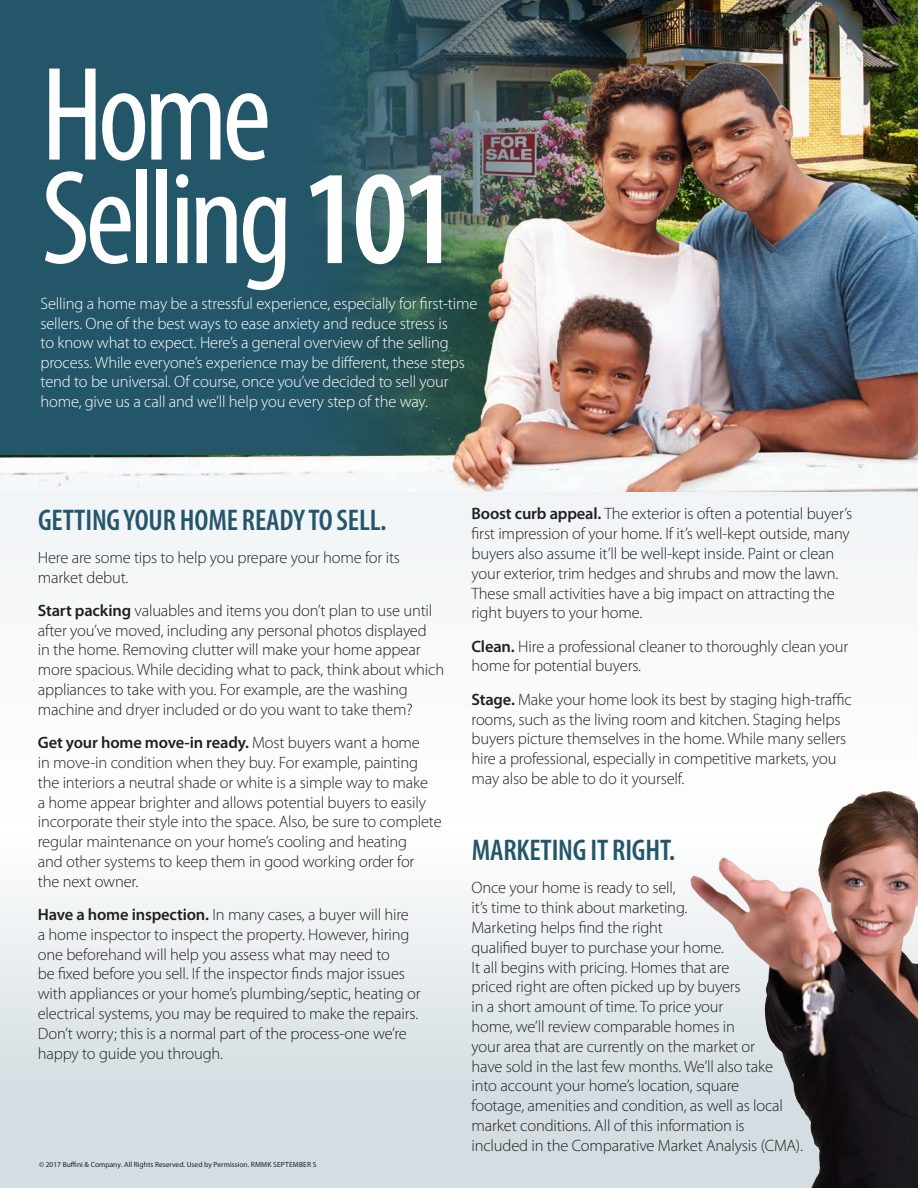
<style>
.page{position:relative;width:918px;height:1188px;background:#fff}
.page>*{position:absolute;margin:0;border:0;box-sizing:border-box;transform-origin:0 0}
.t1{font:condensed 135px/103.5px "Myriad Pro";letter-spacing:-.04em;color:#fff}
.t2{font:600 condensed 30px "Myriad Pro";letter-spacing:-.005em;color:#24566a}
.t3{font:300 16.5px/19.8px "Myriad Pro";letter-spacing:-.01em;color:#231f20}
.t4{font:300 16.5px/19.5px "Myriad Pro";letter-spacing:-.01em;color:#fff}
.t5{font:7.5px "Myriad Pro";color:#231f20}
.s1{font-weight:600}
</style>
<div class="page">
<div style="left:0;top:0;width:918px;height:861px;background:#f8f9fa"></div>
<img style="left:0;top:0;width:918px;height:491px">
<img style="left:0;top:0;width:688px;height:455px">
<div style="left:0;top:819px;width:918px;height:369px;background:linear-gradient(to bottom,#fdfefe,#cbd6db)"></div>
<img style="left:664px;top:791px;width:254px;height:397px">
<p class="t1" style="left:41px;top:62px;width:418px">Home<br>Selling <span class="s1">101</span></p>
<p class="t4" style="left:40px;top:294px;width:439px">Selling a home may be a stressful experience, especially for first-time sellers. One of the best ways to ease anxiety and reduce stress is<br>to know what to expect. Here’s a general overview of the selling process. While everyone’s experience may be different, these steps tend to be universal. Of course, once you’ve decided to sell your home, give us a call and we’ll help you every step of the way.</p>
<p class="t2" style="left:38px;top:501px;width:350px">GETTING YOUR HOME READY TO SELL.</p>
<p class="t3" style="left:38px;top:547px;width:364px">Here are some tips to help you prepare your home for its market debut.</p>
<p class="t3" style="left:38px;top:600px;width:408px"><span class="s1">Start packing</span> valuables and items you don’t plan to use until after you’ve moved, including any personal photos displayed<br>in the home. Removing clutter will make your home appear more spacious. While deciding what to pack, think about which appliances to take with you. For example, are the washing machine and dryer included or do you want to take them?</p>
<p class="t3" style="left:38px;top:733px;width:405px"><span class="s1">Get your home move-in ready.</span> Most buyers want a home<br>in move-in condition when they buy. For example, painting the interiors a neutral shade or white is a simple way to make<br>a home appear brighter and allows potential buyers to easily incorporate their style into the space. Also, be sure to complete regular maintenance on your home’s cooling and heating<br>and other systems to keep them in good working order for<br>the next owner.</p>
<p class="t3" style="left:38px;top:905px;width:384px"><span class="s1">Have a home inspection.</span> In many cases, a buyer will hire<br>a home inspector to inspect the property. However, hiring one beforehand will help you assess what may need to<br>be fixed before you sell. If the inspector finds major issues with appliances or your home’s plumbing/septic, heating or electrical systems, you may be required to make the repairs.<br>Don’t worry; this is a normal part of the process-one we’re happy to guide you through.</p>
<p class="t5" style="left:39px;top:1159px;width:279px">© 2017 Buffini &amp; Company. All Rights Reserved. Used by Permission. RMMK SEPTEMBER S</p>
<p class="t3" style="left:471px;top:504px;width:382px"><span class="s1">Boost curb appeal.</span> The exterior is often a potential buyer’s first impression of your home. If it’s well-kept outside, many buyers also assume it’ll be well-kept inside. Paint or clean your exterior, trim hedges and shrubs and mow the lawn.<br>These small activities have a big impact on attracting the right buyers to your home.</p>
<p class="t3" style="left:471px;top:636px;width:378px"><span class="s1">Clean.</span> Hire a professional cleaner to thoroughly clean your home for potential buyers.</p>
<p class="t3" style="left:471px;top:689px;width:382px"><span class="s1">Stage.</span> Make your home look its best by staging high-traffic rooms, such as the living room and kitchen. Staging helps buyers picture themselves in the home. While many sellers hire a professional, especially in competitive markets, you may also be able to do it yourself.</p>
<p class="t2" style="left:472px;top:832px;width:205px">MARKETING IT RIGHT.</p>
<p class="t3" style="left:471px;top:878px;width:333px">Once your home is ready to sell,<br>it’s time to think about marketing.<br>Marketing helps find the right<br>qualified buyer to purchase your home.<br>It all begins with pricing. Homes that are<br>priced right are often picked up by buyers<br>in a short amount of time. To price your<br>home, we’ll review comparable homes in<br>your area that are currently on the market or<br>have sold in the last few months. We’ll also take<br>into account your home’s location, square<br>footage, amenities and condition, as well as local market conditions. All of this information is included in the Comparative Market Analysis (CMA).</p>
</div>
